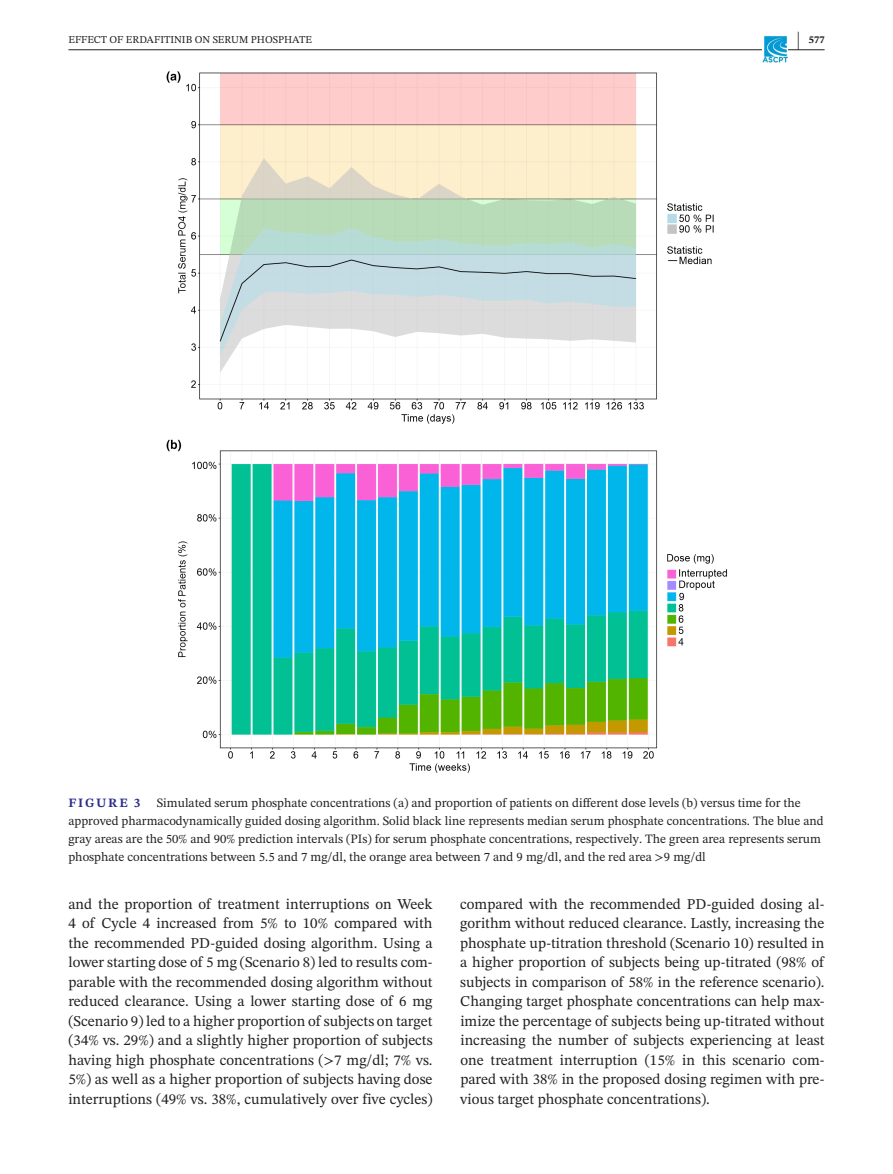
<style>
.page{position:relative;width:893px;height:1174px;background:#fff}
.page>*{position:absolute;margin:0;border:0;box-sizing:border-box;transform-origin:0 0}
.t1{font:700 21px "STIX Two Text";color:#231f20;scale:.42 1}
.t2{font:15px/19.5px "STIX Two Text";color:#231f20;text-align:justify}
.t3{font:12.75px/18px "STIX Two Text";color:#231f20}
.t4{font:700 12.75px "STIX Two Text";letter-spacing:.14em;color:#2c2d8c}
.t5{font:10.5px "STIX Two Text";color:#231f20}
.t6{font:700 10.5px "STIX Two Text";color:#231f20}
</style>
<div class="page">
<hr style="left:68px;top:49px;width:756px;height:1px;background:#231f20">
<img style="left:762px;top:37px;width:25px;height:25px">
<img style="left:166px;top:71px;width:561px;height:702px">
<h1 class="t1" style="left:797px;top:24px;width:8px">|</h1>
<p class="t5" style="left:68px;top:32px;width:245px">EFFECT OF ERDAFITINIB ON SERUM PHOSPHATE</p>
<p class="t6" style="left:809px;top:32px;width:17px">577</p>
<p class="t3" style="left:68px;top:793px;width:757px;text-indent:88px">Simulated serum phosphate concentrations (a) and proportion of patients on different dose levels (b) versus time for the approved pharmacodynamically guided dosing algorithm. Solid black line represents median serum phosphate concentrations. The blue and gray areas are the 50% and 90% prediction intervals (PIs) for serum phosphate concentrations, respectively. The green area represents serum phosphate concentrations between 5.5 and 7 mg/dl, the orange area between 7 and 9 mg/dl, and the red area &gt;9 mg/dl</p>
<p class="t4" style="left:68px;top:793px;width:74px">FIGURE 3</p>
<p class="t2" style="left:68px;top:894px;width:366px">and the proportion of treatment interruptions on Week 4 of Cycle 4 increased from 5% to 10% compared with the recommended PD-guided dosing algorithm. Using a lower starting dose of 5 mg (Scenario 8) led to results com&shy;parable with the recommended dosing algorithm without reduced clearance. Using a lower starting dose of 6 mg (Scenario 9) led to a higher proportion of subjects on target (34% vs. 29%) and a slightly higher proportion of subjects having high phosphate concentrations (&gt;7 mg/dl; 7% vs.<br>5%) as well as a higher proportion of subjects having dose interruptions (49% vs. 38%, cumulatively over five cycles)</p>
<p class="t2" style="left:460px;top:894px;width:366px">compared with the recommended PD-guided dosing al&shy;gorithm without reduced clearance. Lastly, increasing the phosphate up-titration threshold (Scenario 10) resulted in a higher proportion of subjects being up-titrated (98% of subjects in comparison of 58% in the reference scenario).<br>Changing target phosphate concentrations can help max&shy;imize the percentage of subjects being up-titrated without increasing the number of subjects experiencing at least one treatment interruption (15% in this scenario com&shy;pared with 38% in the proposed dosing regimen with pre&shy;vious target phosphate concentrations).</p>
</div>
